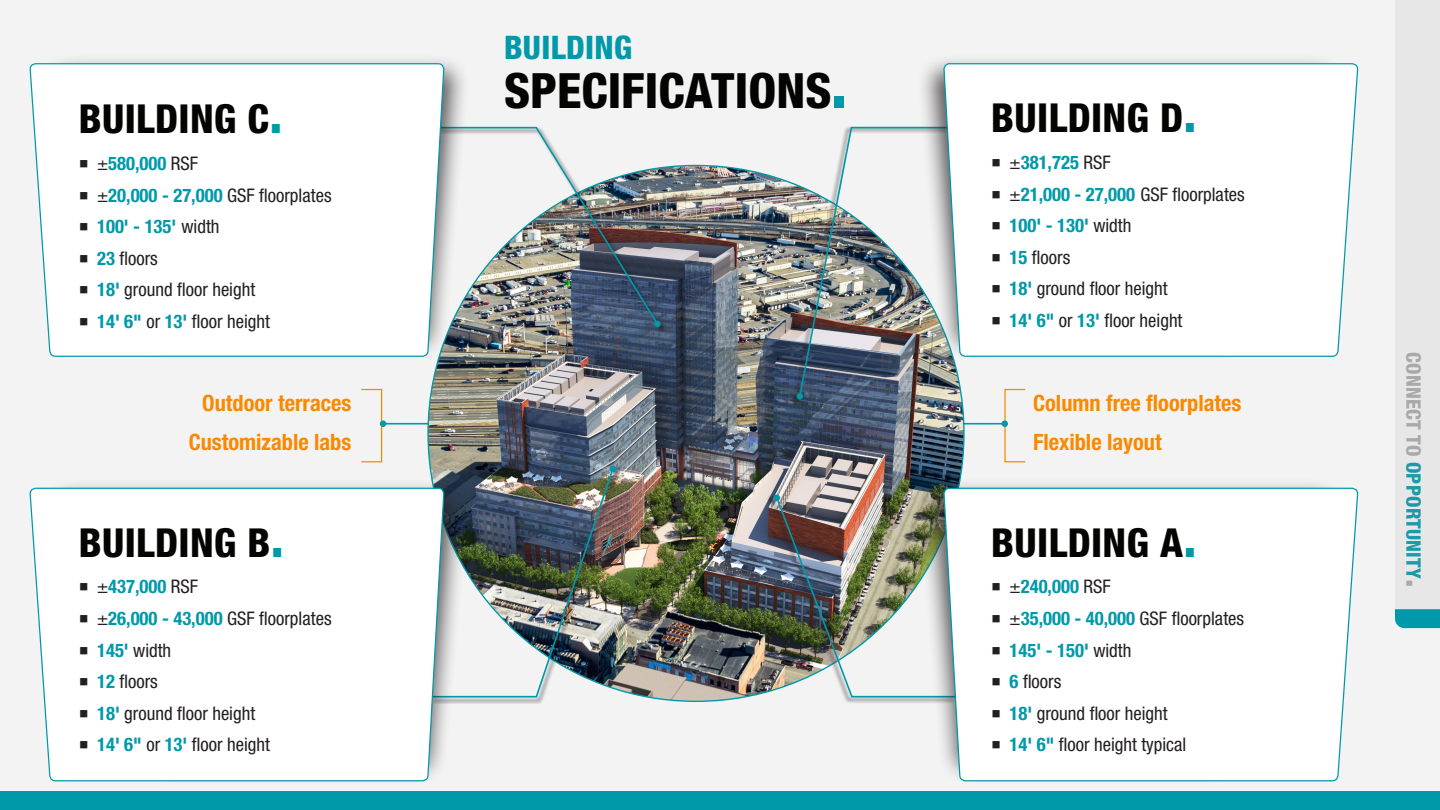
<style>
.page{position:relative;width:1440px;height:810px;background:#f3f3f3}
.page>*{position:absolute;margin:0;border:0;box-sizing:border-box;transform-origin:0 0}
.t1{font:800 condensed 48.75px "Helvetica Neue LT Std";color:#040503}
.t2{font:800 condensed 40px "Helvetica Neue LT Std";letter-spacing:.01em;color:#040503}
.t3{font:800 condensed 32.5px "Helvetica Neue LT Std";letter-spacing:.01em;color:#0099a9}
.t4{font:700 condensed 22.5px "Helvetica Neue LT Std";color:#fa8900}
.t5{font:800 condensed 20px "Helvetica Neue LT Std";letter-spacing:.01em;color:#0099a9}
.t6{font:condensed 18.75px "Helvetica Neue LT Std";color:#231f20}
.t7{font:700 condensed 18.75px "Helvetica Neue LT Std";color:#0099a9}
.s1{font-size:50px;color:#0099a9}
.s2{font-family:"Minion Pro";font-weight:400;font-stretch:normal;font-size:25px;color:#231f20}
.s3{font-weight:400;color:#231f20}
.s4{font-family:"Minion Pro";font-stretch:normal;font-size:25px}
.s5{font-weight:700;color:#0099a9}
.s6{font-size:61.25px;color:#0099a9}
.s7{color:#aaa9aa}
.s8{font-size:32.5px;color:#aaa9aa}
</style>
<div class="page">
<div style="left:0;top:791px;width:1440px;height:19px;background:#0099a9"></div>
<div style="left:361px;top:389px;width:21px;height:73px;border:1px solid #fa8900"></div>
<hr style="left:383px;top:423px;width:622px;height:2px;background:#0099a9">
<div style="left:380px;top:420px;width:6px;height:7px;background:#0099a9;border-radius:50%"></div>
<div style="left:1001px;top:420px;width:7px;height:7px;background:#0099a9;border-radius:50%"></div>
<img style="left:428px;top:165px;width:536px;height:536px;border-radius:268px">
<div style="left:438px;top:126px;width:229px;height:208px;background:#231f20;opacity:.75"></div>
<img style="left:470px;top:126px;width:190px;height:200px">
<div style="left:654px;top:321px;width:7px;height:6px;background:#0099a9;border-radius:50%"></div>
<div style="left:790px;top:126px;width:159px;height:280px;background:#231f20;opacity:.75"></div>
<img style="left:798px;top:126px;width:153px;height:272px">
<div style="left:797px;top:393px;width:6px;height:7px;background:#0099a9;border-radius:50%"></div>
<div style="left:432px;top:465px;width:191px;height:239px;background:#231f20;opacity:.75"></div>
<img style="left:430px;top:466px;width:186px;height:232px">
<div style="left:767px;top:494px;width:190px;height:210px;background:#231f20;opacity:.75"></div>
<img style="left:774px;top:495px;width:143px;height:203px">
<div style="left:42px;top:55px;width:428px;height:306px;background:#231f20;opacity:.75"></div>
<svg style="left:51px;top:55px;width:393px;height:7px"></svg>
<div style="left:917px;top:54px;width:428px;height:306px;background:#231f20;opacity:.75"></div>
<svg style="left:944px;top:54px;width:393px;height:8px"></svg>
<div style="left:917px;top:478px;width:428px;height:307px;background:#231f20;opacity:.75"></div>
<svg style="left:944px;top:469px;width:393px;height:18px"></svg>
<div style="left:42px;top:479px;width:428px;height:307px;background:#231f20;opacity:.75"></div>
<svg style="left:51px;top:469px;width:393px;height:18px"></svg>
<svg style="left:29px;top:62px;width:416px;height:325px"></svg>
<svg style="left:943px;top:62px;width:416px;height:325px"></svg>
<svg style="left:943px;top:487px;width:416px;height:298px"></svg>
<svg style="left:29px;top:487px;width:416px;height:299px"></svg>
<div style="left:1395px;top:0;width:45px;height:612px;background:#e8e7e8"></div>
<svg style="left:1395px;top:609px;width:45px;height:19px"></svg>
<p class="t2" style="left:79px;top:94px;width:205px">BUILDING C<span class="s1">.</span></p>
<p class="t7" style="left:79px;top:152px;width:121px"><span class="s2">■</span> <span class="s3">±</span>580,000 <span class="s3">RSF</span></p>
<p class="t6" style="left:79px;top:184px;width:254px"><span class="s4">■</span> ±<span class="s5">20,000 - 27,000</span> GSF floorplates</p>
<p class="t7" style="left:79px;top:215px;width:142px"><span class="s2">■</span> 100' - 135' <span class="s3">width</span></p>
<p class="t6" style="left:79px;top:247px;width:81px"><span class="s4">■</span> <span class="s5">23</span> floors</p>
<p class="t6" style="left:79px;top:279px;width:178px"><span class="s4">■</span> <span class="s5">18'</span> ground floor height</p>
<p class="t6" style="left:79px;top:310px;width:193px"><span class="s4">■</span> <span class="s5">14' 6"</span> or <span class="s5">13'</span> floor height</p>
<p class="t4" style="left:202px;top:389px;width:151px">Outdoor terraces</p>
<p class="t4" style="left:189px;top:428px;width:164px">Customizable labs</p>
<p class="t3" style="left:504px;top:27px;width:130px">BUILDING</p>
<p class="t1" style="left:504px;top:60px;width:345px">SPECIFICATIONS<span class="s6">.</span></p>
<p class="t2" style="left:991px;top:93px;width:207px">BUILDING D<span class="s1">.</span></p>
<p class="t7" style="left:991px;top:151px;width:121px"><span class="s2">■</span> <span class="s3">±</span>381,725 <span class="s3">RSF</span></p>
<p class="t6" style="left:991px;top:183px;width:255px"><span class="s4">■</span> ±<span class="s5">21,000 - 27,000</span> GSF floorplates</p>
<p class="t7" style="left:991px;top:214px;width:142px"><span class="s2">■</span> 100' - 130' <span class="s3">width</span></p>
<p class="t6" style="left:991px;top:246px;width:81px"><span class="s4">■</span> <span class="s5">15</span> floors</p>
<p class="t6" style="left:991px;top:278px;width:178px"><span class="s4">■</span> <span class="s5">18'</span> ground floor height</p>
<p class="t6" style="left:991px;top:309px;width:193px"><span class="s4">■</span> <span class="s5">14' 6"</span> or <span class="s5">13'</span> floor height</p>
<p class="t4" style="left:1033px;top:389px;width:210px">Column free floorplates</p>
<p class="t4" style="left:1033px;top:428px;width:130px">Flexible layout</p>
<p class="t2" style="left:79px;top:518px;width:207px">BUILDING B<span class="s1">.</span></p>
<p class="t2" style="left:991px;top:518px;width:207px">BUILDING A<span class="s1">.</span></p>
<p class="t7" style="left:79px;top:575px;width:121px"><span class="s2">■</span> <span class="s3">±</span>437,000 <span class="s3">RSF</span></p>
<p class="t6" style="left:79px;top:607px;width:254px"><span class="s4">■</span> ±<span class="s5">26,000 - 43,000</span> GSF floorplates</p>
<p class="t6" style="left:79px;top:639px;width:94px"><span class="s4">■</span> <span class="s5">145'</span> width</p>
<p class="t6" style="left:79px;top:671px;width:81px"><span class="s4">■</span> <span class="s5">12</span> floors</p>
<p class="t6" style="left:79px;top:702px;width:178px"><span class="s4">■</span> <span class="s5">18'</span> ground floor height</p>
<p class="t6" style="left:79px;top:734px;width:193px"><span class="s4">■</span> <span class="s5">14' 6"</span> or <span class="s5">13'</span> floor height</p>
<p class="t7" style="left:991px;top:575px;width:121px"><span class="s2">■</span> <span class="s3">±</span>240,000 <span class="s3">RSF</span></p>
<p class="t6" style="left:991px;top:607px;width:254px"><span class="s4">■</span> ±<span class="s5">35,000 - 40,000</span> GSF floorplates</p>
<p class="t7" style="left:991px;top:639px;width:142px"><span class="s2">■</span> 145' - 150' <span class="s3">width</span></p>
<p class="t6" style="left:991px;top:671px;width:72px"><span class="s4">■</span> <span class="s5">6</span> floors</p>
<p class="t6" style="left:991px;top:702px;width:178px"><span class="s4">■</span> <span class="s5">18'</span> ground floor height</p>
<p class="t6" style="left:991px;top:734px;width:197px"><span class="s4">■</span> <span class="s5">14' 6"</span> floor height typical</p>
<p class="t5" style="left:1426px;top:352px;width:237px;rotate:90deg"><span class="s7">CONNECT TO</span> OPPORTUNITY<span class="s8">.</span></p>
</div>
